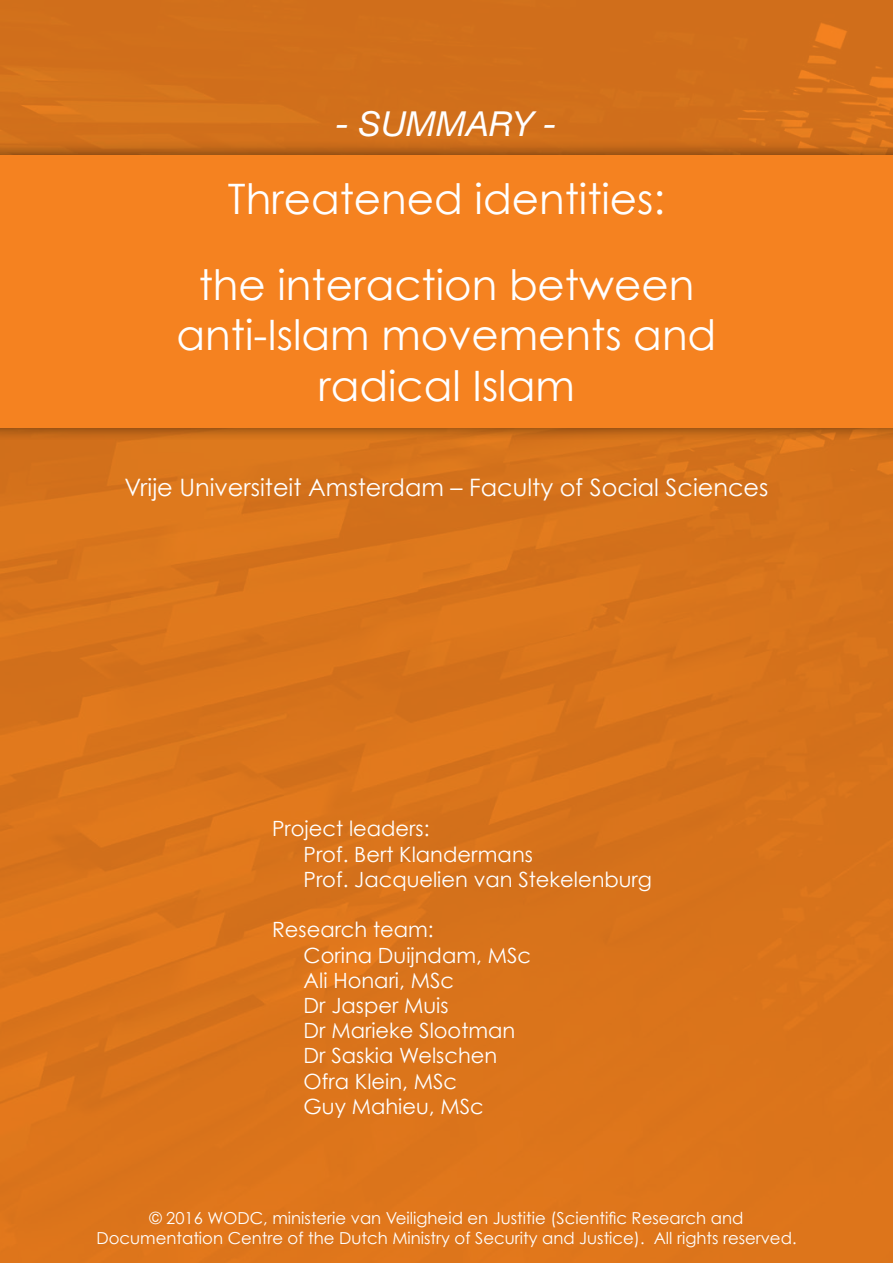
<style>
.page{position:relative;width:893px;height:1263px;background:#fff}
.page>*{position:absolute;margin:0;border:0;box-sizing:border-box;transform-origin:0 0}
.t1{font:42px/86.4px "Century Gothic";color:#fff;text-align:center}
.t2{font:italic 34.5px "Helvetica Neue";color:#fff}
.t3{font:24px "Century Gothic";color:#fff}
.t4{font:21px/25.2px "Century Gothic";color:#fff}
.t5{font:16.5px/19.8px "Century Gothic";color:#fff;text-align:center}
</style>
<div class="page">
<img style="left:0;top:0;width:893px;height:1263px">
<div style="left:0;top:141px;width:893px;height:301px;background:#000;opacity:.55"></div>
<div style="left:0;top:156px;width:893px;height:272px;background:#f58220"></div>
<h2 class="t2" style="left:336px;top:103px;width:223px">- SUMMARY -</h2>
<h1 class="t1" style="left:199px;top:155px;width:497px">Threatened identities: the interaction between</h1>
<h1 class="t1" style="left:177px;top:309px;width:541px;line-height:50.4px">anti-Islam movements and radical Islam</h1>
<p class="t3" style="left:124px;top:472px;width:646px">Vrije Universiteit Amsterdam – Faculty of Social Sciences</p>
<p class="t4" style="left:304px;top:816px;width:350px;text-indent:-32px">Project leaders:<br>Prof. Bert Klandermans<br>Prof. Jacquelien van Stekelenburg</p>
<p class="t4" style="left:304px;top:917px;width:229px;text-indent:-32px">Research team:<br>Corina Duijndam, MSc<br>Ali Honari, MSc<br>Dr Jasper Muis<br>Dr Marieke Slootman<br>Dr Saskia Welschen<br>Ofra Klein, MSc<br>Guy Mahieu, MSc</p>
<p class="t5" style="left:96px;top:1208px;width:702px">© 2016 WODC, ministerie van Veiligheid en Justitie (Scientific Research and<br>Documentation Centre of the Dutch Ministry of Security and Justice). All rights reserved.</p>
</div>
